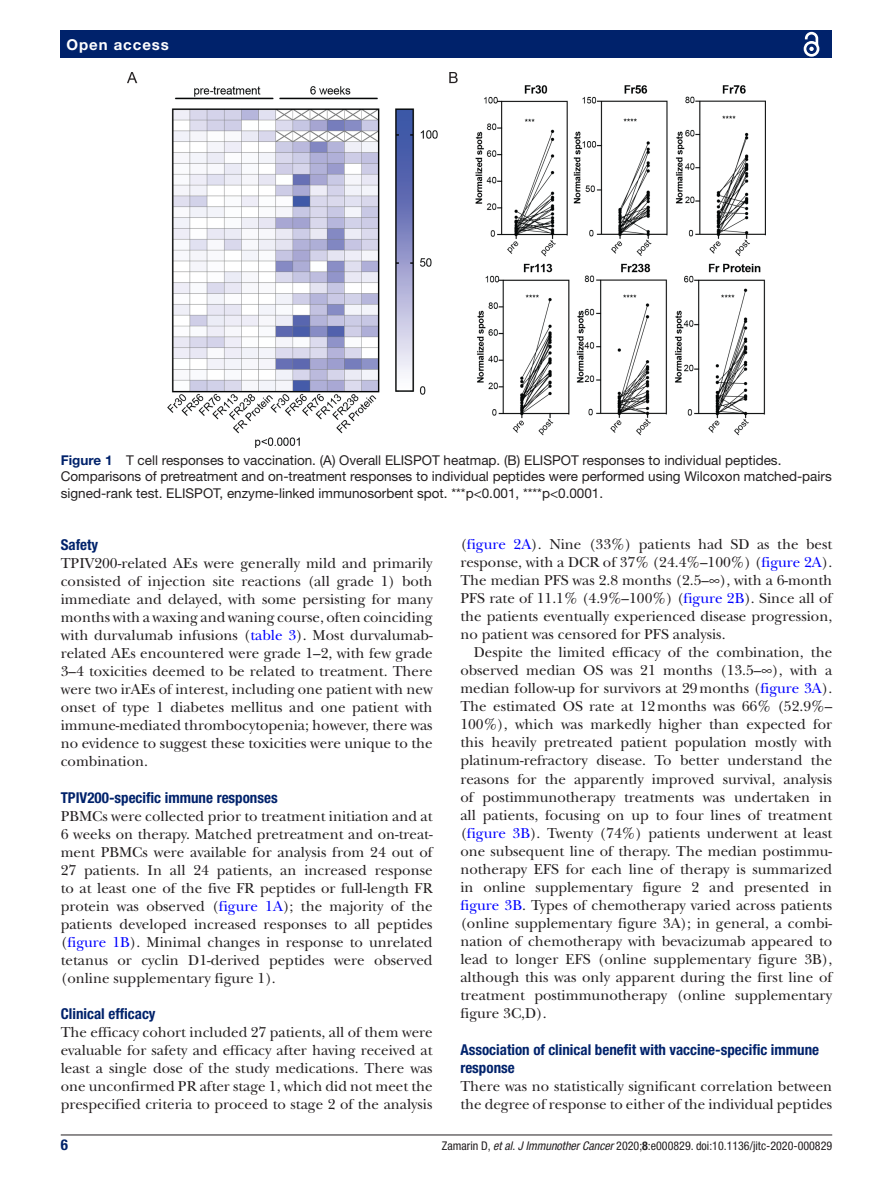
<style>
.page{position:relative;width:893px;height:1191px;background:#fff}
.page>*{position:absolute;margin:0;border:0;box-sizing:border-box;transform-origin:0 0}
.t1{font:15px/18px "New Baskerville";color:#231f20;text-align:justify}
.t2{font:700 condensed 15px/18px "Helvetica Neue LT Std";color:#00226b}
.t3{font:700 15px "Helvetica Neue LT Std";letter-spacing:.065em;color:#fff}
.t4{font:13.5px/16.2px "Helvetica Neue LT Std";color:#231f20}
.t5{font:condensed 12px "Helvetica Neue LT Std";color:#231f20}
.s1{font-weight:700;color:#00226b}
.s2{color:#00f}
.s3{font-style:italic}
.s4{font-weight:700}
</style>
<div class="page">
<hr style="left:61px;top:1134px;width:771px;height:1px;background:#231f20">
<div style="left:61px;top:31px;width:771px;height:27px;background:#00226b"></div>
<svg style="left:803px;top:31px;width:17px;height:26px"></svg>
<img style="left:128px;top:73px;width:637px;height:374px">
<p class="t3" style="left:66px;top:35px;width:104px">Open access</p>
<p class="t4" style="left:61px;top:452px;width:772px"><span class="s1">Figure 1</span> T cell responses to vaccination. (A) Overall ELISPOT heatmap. (B) ELISPOT responses to individual peptides.<br>Comparisons of pretreatment and on-treatment responses to individual peptides were performed using Wilcoxon matched-pairs signed-rank test. ELISPOT, enzyme-linked immunosorbent spot. ***p&lt;0.001, ****p&lt;0.0001.</p>
<p class="t2" style="left:61px;top:535px;width:39px">Safety</p>
<p class="t1" style="left:61px;top:554px;width:373px">TPIV200-related AEs were generally mild and primarily consisted of injection site reactions (all grade 1) both immediate and delayed, with some persisting for many months with a waxing and waning course, often coinciding with durvalumab infusions (<span class="s2">table 3</span>). Most durvalumab&shy;related AEs encountered were grade 1–2, with few grade 3–4 toxicities deemed to be related to treatment. There were two irAEs of interest, including one patient with new onset of type 1 diabetes mellitus and one patient with immune-mediated thrombocytopenia; however, there was no evidence to suggest these toxicities were unique to the combination.</p>
<p class="t2" style="left:61px;top:788px;width:218px">TPIV200-specific immune responses</p>
<p class="t1" style="left:61px;top:807px;width:373px">PBMCs were collected prior to treatment initiation and at 6 weeks on therapy. Matched pretreatment and on-treat&shy;ment PBMCs were available for analysis from 24 out of 27 patients. In all 24 patients, an increased response to at least one of the five FR peptides or full-length FR protein was observed (<span class="s2">figure 1A</span>); the majority of the patients developed increased responses to all peptides (<span class="s2">figure 1B</span>). Minimal changes in response to unrelated tetanus or cyclin D1-derived peptides were observed (online supplementary figure 1).</p>
<p class="t2" style="left:61px;top:1004px;width:96px">Clinical efficacy</p>
<p class="t1" style="left:61px;top:1023px;width:373px">The efficacy cohort included 27 patients, all of them were evaluable for safety and efficacy after having received at least a single dose of the study medications. There was one unconfirmed PR after stage 1, which did not meet the prespecified criteria to proceed to stage 2 of the analysis</p>
<p class="t1" style="left:460px;top:535px;width:373px">(<span class="s2">figure 2A</span>). Nine (33%) patients had SD as the best response, with a DCR of 37% (24.4%–100%) (<span class="s2">figure 2A</span>).<br>The median PFS was 2.8 months (2.5–∞), with a 6-month PFS rate of 11.1% (4.9%–100%) (<span class="s2">figure 2B</span>). Since all of the patients eventually experienced disease progression, no patient was censored for PFS analysis.</p>
<p class="t1" style="left:460px;top:643px;width:373px;text-indent:14px">Despite the limited efficacy of the combination, the observed median OS was 21 months (13.5–∞), with a median follow-up for survivors at 29months (<span class="s2">figure 3A</span>).<br>The estimated OS rate at 12months was 66% (52.9%– 100%), which was markedly higher than expected for this heavily pretreated patient population mostly with platinum-refractory disease. To better understand the reasons for the apparently improved survival, analysis of postimmunotherapy treatments was undertaken in all patients, focusing on up to four lines of treatment (<span class="s2">figure 3B</span>). Twenty (74%) patients underwent at least one subsequent line of therapy. The median postimmu&shy;notherapy EFS for each line of therapy is summarized in online supplementary figure 2 and presented in <span class="s2">figure 3B</span>. Types of chemotherapy varied across patients (online supplementary figure 3A); in general, a combi&shy;nation of chemotherapy with bevacizumab appeared to lead to longer EFS (online supplementary figure 3B), although this was only apparent during the first line of treatment postimmunotherapy (online supplementary figure 3C,D).</p>
<p class="t2" style="left:460px;top:1040px;width:360px">Association of clinical benefit with vaccine-specific immune response</p>
<p class="t1" style="left:460px;top:1077px;width:373px">There was no statistically significant correlation between the degree of response to either of the individual peptides</p>
<p class="t2" style="left:61px;top:1135px;width:9px">6</p>
<p class="t5" style="left:442px;top:1138px;width:392px">Zamarin D, <span class="s3">et al</span>. <span class="s3">J Immunother Cancer</span> 2020;<span class="s4">8</span>:e000829. doi:10.1136/jitc-2020-000829</p>
</div>
